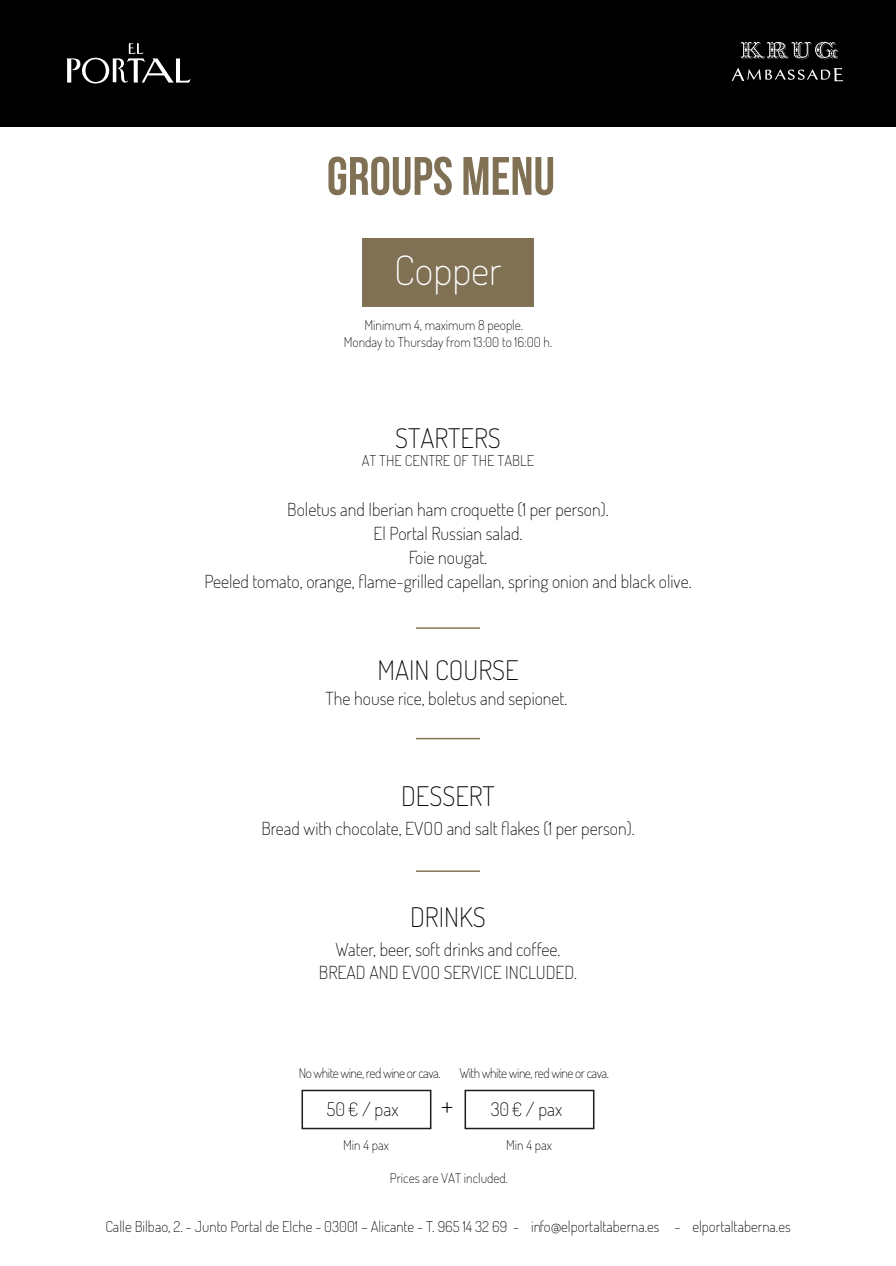
<style>
.page{position:relative;width:896px;height:1266px;background:#fff}
.page>*{position:absolute;margin:0;border:0;box-sizing:border-box;transform-origin:0 0}
.t1{font:54px "Bebas Neue";color:#807154}
.t2{font:200 40.5px "Dosis";color:#fff}
.t3{font:200 30px "Dosis";color:#000}
.t4{font:200 27px "Dosis";color:#000}
.t5{font:200 18.75px "Dosis";color:#000}
.t6{font:200 18px/24px "Dosis";color:#000;text-align:center}
.t7{font:200 15px "Dosis";color:#000}
.t8{font:200 13.5px/16.8px "Dosis";color:#000}
.t9{font:200 13.5px "Dosis";letter-spacing:-.04em;color:#000}
</style>
<div class="page">
<div style="left:362px;top:238px;width:172px;height:69px;background:#807154"></div>
<div style="left:0;top:0;width:896px;height:126px;background:#000"></div>
<svg style="left:732px;top:68px;width:111px;height:13px"></svg>
<svg style="left:741px;top:42px;width:97px;height:17px"></svg>
<svg style="left:66px;top:43px;width:125px;height:40px"></svg>
<div style="left:301px;top:1090px;width:130px;height:39px;background:#fff;border:2px solid #1d1d1b"></div>
<svg style="left:348px;top:1102px;width:9px;height:14px"></svg>
<div style="left:465px;top:1090px;width:129px;height:39px;background:#fff;border:2px solid #1d1d1b"></div>
<svg style="left:512px;top:1102px;width:9px;height:14px"></svg>
<hr style="left:416px;top:627px;width:64px;height:2px;background:#807451">
<hr style="left:416px;top:738px;width:64px;height:1px;background:#807451">
<hr style="left:416px;top:870px;width:64px;height:2px;background:#807451">
<h1 class="t1" style="left:327px;top:147px;width:230px">GROUPS MENU</h1>
<h2 class="t2" style="left:394px;top:242px;width:109px">Copper</h2>
<p class="t8" style="left:344px;top:316px;width:210px;text-indent:21px">Minimum 4, maximum 8 people.<br>Monday to Thursday from 13:00 to 16:00 h.</p>
<h3 class="t4" style="left:395px;top:419px;width:107px">STARTERS</h3>
<p class="t7" style="left:362px;top:450px;width:174px">AT THE CENTRE OF THE TABLE</p>
<p class="t6" style="left:204px;top:496px;width:489px">Boletus and Iberian ham croquette (1 per person).<br>El Portal Russian salad.<br>Foie nougat.<br>Peeled tomato, orange, flame-grilled capellan, spring onion and black olive.</p>
<h3 class="t4" style="left:377px;top:652px;width:143px">MAIN COURSE</h3>
<p class="t6" style="left:326px;top:685px;width:243px">The house rice, boletus and sepionet.</p>
<h3 class="t4" style="left:401px;top:778px;width:95px">DESSERT</h3>
<p class="t6" style="left:261px;top:815px;width:375px">Bread with chocolate, EVOO and salt flakes (1 per person).</p>
<h3 class="t4" style="left:410px;top:898px;width:77px">DRINKS</h3>
<p class="t6" style="left:319px;top:938px;width:260px;line-height:22.5px">Water, beer, soft drinks and coffee.<br>BREAD AND EVOO SERVICE INCLUDED.</p>
<p class="t9" style="left:299px;top:1064px;width:143px">No white wine, red wine or cava.</p>
<p class="t9" style="left:459px;top:1064px;width:151px">With white wine, red wine or cava.</p>
<p class="t5" style="left:327px;top:1096px;width:73px">50 / pax</p>
<h3 class="t3" style="left:441px;top:1084px;width:14px">+</h3>
<p class="t8" style="left:343px;top:1136px;width:47px">Min 4 pax</p>
<p class="t5" style="left:526px;top:1096px;width:38px">/ pax</p>
<p class="t8" style="left:506px;top:1136px;width:47px">Min 4 pax</p>
<p class="t5" style="left:491px;top:1096px;width:20px">30</p>
<p class="t8" style="left:390px;top:1169px;width:120px">Prices are VAT included.</p>
<p class="t7" style="left:105px;top:1216px;width:687px">Calle Bilbao, 2. - Junto Portal de Elche - 03001 – Alicante - T. 965 14 32 69 - info@elportaltaberna.es - elportaltaberna.es</p>
</div>
